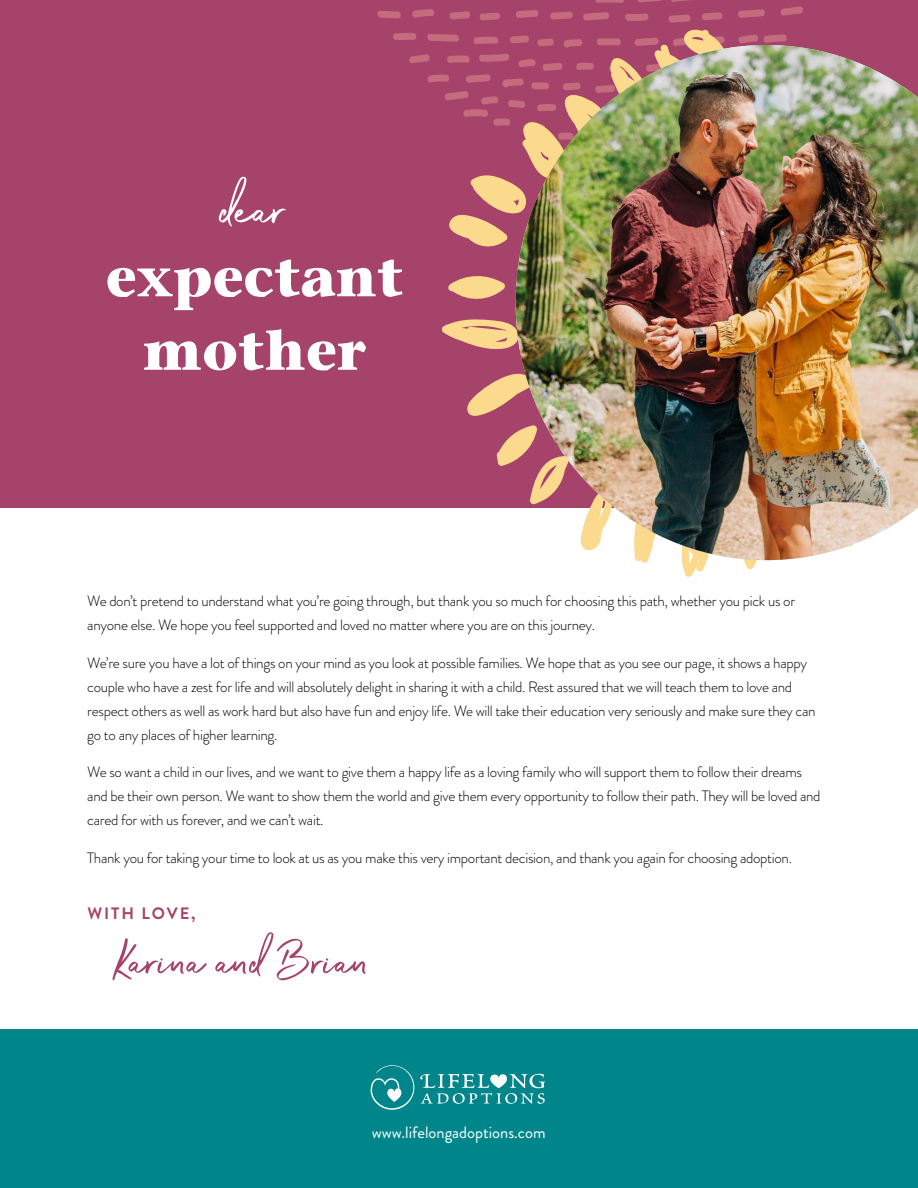
<style>
.page{position:relative;width:918px;height:1188px;background:#fff}
.page>*{position:absolute;margin:0;border:0;box-sizing:border-box;transform-origin:0 0}
.t1{font:94.5px "The Saturday Clean";color:#fff}
.t2{font:84px "The Saturday Clean";color:#a5436a}
.t3{font:700 55.5px/73.5px "Stone Serif Std";color:#fff;text-align:center}
.t4{font:16.5px "Brandon Grotesque";color:#fff}
.t5{font:700 16.5px "Brandon Grotesque";letter-spacing:.12em;color:#a5436a}
.t6{font:300 15px/24px "Brandon Grotesque";letter-spacing:-.02em;color:#000}
</style>
<div class="page">
<div style="left:0;top:0;width:918px;height:508px;background:#a5436a"></div>
<svg style="left:595px;top:0;width:29px;height:3px"></svg>
<svg style="left:637px;top:0;width:54px;height:2px"></svg>
<svg style="left:377px;top:11px;width:24px;height:7px"></svg>
<svg style="left:412px;top:9px;width:22px;height:9px"></svg>
<svg style="left:449px;top:11px;width:21px;height:9px"></svg>
<svg style="left:480px;top:12px;width:20px;height:9px"></svg>
<svg style="left:516px;top:10px;width:23px;height:8px"></svg>
<svg style="left:550px;top:11px;width:23px;height:9px"></svg>
<svg style="left:583px;top:12px;width:26px;height:9px"></svg>
<svg style="left:625px;top:13px;width:24px;height:8px"></svg>
<svg style="left:668px;top:14px;width:23px;height:9px"></svg>
<svg style="left:702px;top:12px;width:21px;height:8px"></svg>
<svg style="left:738px;top:9px;width:27px;height:9px"></svg>
<svg style="left:780px;top:6px;width:23px;height:10px"></svg>
<div style="left:0;top:1029px;width:918px;height:159px;background:#00868a"></div>
<svg style="left:371px;top:1065px;width:174px;height:45px"></svg>
<svg style="left:744px;top:560px;width:23px;height:10px"></svg>
<svg style="left:682px;top:560px;width:25px;height:17px"></svg>
<svg style="left:636px;top:560px;width:12px;height:3px"></svg>
<svg style="left:497px;top:432px;width:19px;height:34px"></svg>
<svg style="left:467px;top:374px;width:49px;height:42px"></svg>
<svg style="left:442px;top:319px;width:74px;height:30px"></svg>
<svg style="left:448px;top:276px;width:57px;height:23px"></svg>
<svg style="left:393px;top:29px;width:394px;height:218px"></svg>
<img style="left:516px;top:45px;width:402px;height:515px">
<h1 class="t1" style="left:222px;top:135px;width:67px">dear</h1>
<h3 class="t3" style="left:106px;top:240px;width:299px">expectant mother</h3>
<p class="t6" style="left:87px;top:589px;width:709px">We don’t pretend to understand what you’re going through, but thank you so much for choosing this path, whether you pick us or anyone else. We hope you feel supported and loved no matter where you are on this journey.</p>
<p class="t6" style="left:87px;top:651px;width:730px">We’re sure you have a lot of things on your mind as you look at possible families. We hope that as you see our page, it shows a happy couple who have a zest for life and will absolutely delight in sharing it with a child. Rest assured that we will teach them to love and respect others as well as work hard but also have fun and enjoy life. We will take their education very seriously and make sure they can go to any places of higher learning.</p>
<p class="t6" style="left:87px;top:760px;width:735px">We so want a child in our lives, and we want to give them a happy life as a loving family who will support them to follow their dreams and be their own person. We want to show them the world and give them every opportunity to follow their path. They will be loved and cared for with us forever, and we can’t wait.</p>
<p class="t6" style="left:87px;top:846px;width:706px">Thank you for taking your time to look at us as you make this very important decision, and thank you again for choosing adoption.</p>
<p class="t5" style="left:87px;top:902px;width:110px">WITH LOVE,</p>
<h2 class="t2" style="left:112px;top:895px;width:260px">Karina and Brian</h2>
<p class="t4" style="left:372px;top:1121px;width:175px">www.lifelongadoptions.com</p>
</div>
